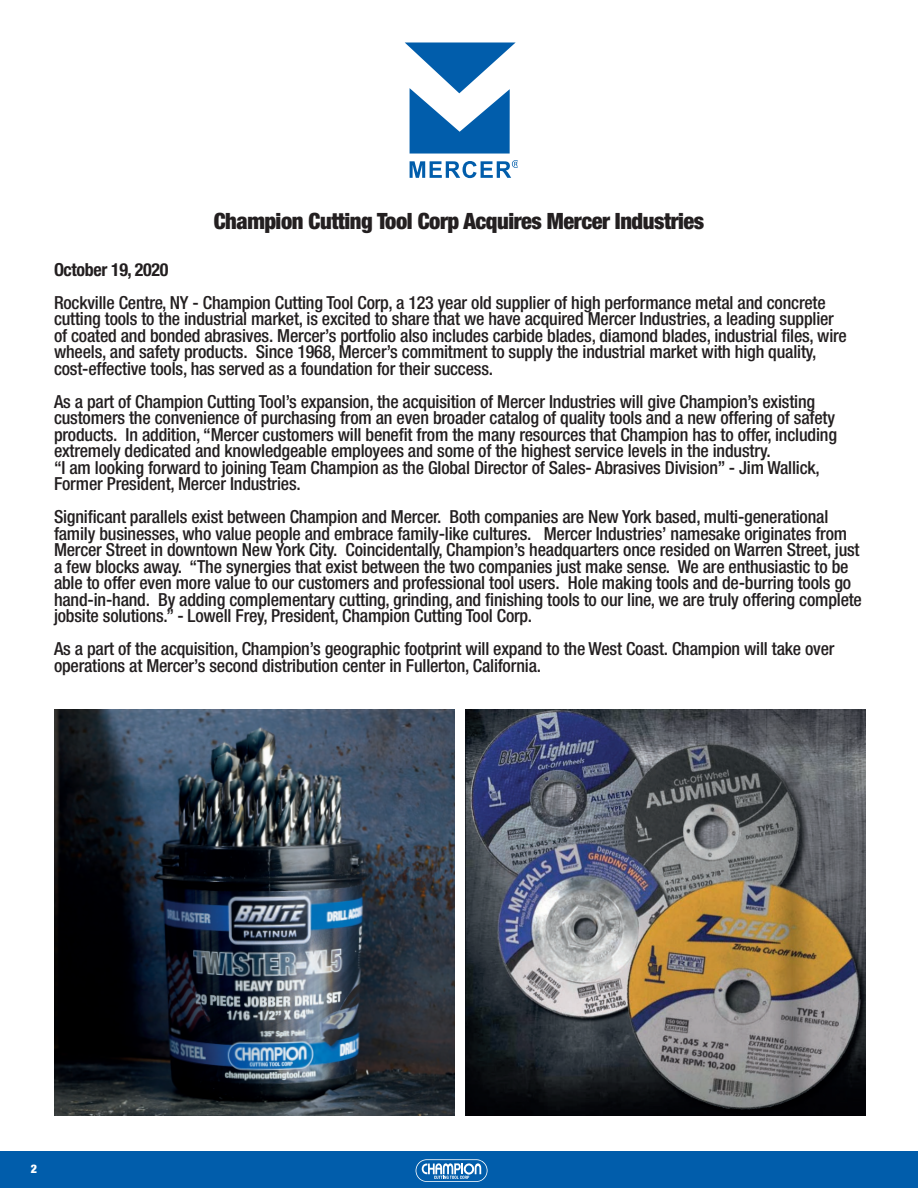
<style>
.page{position:relative;width:918px;height:1188px;background:#fff}
.page>*{position:absolute;margin:0;border:0;box-sizing:border-box;transform-origin:0 0}
.t1{font:900 condensed 22.5px "Helvetica Neue LT Std";letter-spacing:-.02em;color:#231f20}
.t2{font:500 condensed 18px/16.5px "Helvetica Neue LT Std";letter-spacing:-.01em;color:#231f20}
.t3{font:700 condensed 18px "Helvetica Neue LT Std";letter-spacing:-.02em;color:#231f20}
.t4{font:900 condensed 12px "Helvetica Neue";color:#fff}
</style>
<div class="page">
<div style="left:0;top:1152px;width:918px;height:36px;background:#015dab"></div>
<svg style="left:416px;top:1159px;width:72px;height:23px"></svg>
<img style="left:55px;top:710px;width:399px;height:406px">
<img style="left:465px;top:710px;width:400px;height:406px">
<svg style="left:405px;top:42px;width:111px;height:112px"></svg>
<svg style="left:410px;top:160px;width:108px;height:18px"></svg>
<p class="t1" style="left:214px;top:208px;width:492px">Champion Cutting Tool Corp Acquires Mercer Industries</p>
<p class="t3" style="left:54px;top:258px;width:116px">October 19, 2020</p>
<p class="t2" style="left:54px;top:294px;width:781px">Rockville Centre, NY - Champion Cutting Tool Corp, a 123 year old supplier of high performance metal and concrete cutting tools to the industrial market, is excited to share that we have acquired Mercer Industries, a leading supplier</p>
<p class="t2" style="left:54px;top:327px;width:794px">of coated and bonded abrasives. Mercer’s portfolio also includes carbide blades, diamond blades, industrial files, wire wheels, and safety products. Since 1968, Mercer’s commitment to supply the industrial market with high quality, cost-effective tools, has served as a foundation for their success.</p>
<p class="t2" style="left:54px;top:393px;width:784px">As a part of Champion Cutting Tool’s expansion, the acquisition of Mercer Industries will give Champion’s existing customers the convenience of purchasing from an even broader catalog of quality tools and a new offering of safety products. In addition, “Mercer customers will benefit from the many resources that Champion has to offer, including extremely dedicated and knowledgeable employees and some of the highest service levels in the industry.</p>
<p class="t2" style="left:54px;top:459px;width:767px">“I am looking forward to joining Team Champion as the Global Director of Sales- Abrasives Division” - Jim Wallick,</p>
<p class="t2" style="left:54px;top:475px;width:248px">Former President, Mercer Industries.</p>
<p class="t2" style="left:54px;top:508px;width:809px">Significant parallels exist between Champion and Mercer. Both companies are New York based, multi-generational family businesses, who value people and embrace family-like cultures. Mercer Industries’ namesake originates from Mercer Street in downtown New York City. Coincidentally, Champion’s headquarters once resided on Warren Street, just a few blocks away. “The synergies that exist between the two companies just make sense. We are enthusiastic to be able to offer even more value to our customers and professional tool users. Hole making tools and de-burring tools go hand-in-hand. By adding complementary cutting, grinding, and finishing tools to our line, we are truly offering complete jobsite solutions.” - Lowell Frey, President, Champion Cutting Tool Corp.</p>
<p class="t2" style="left:54px;top:640px;width:782px">As a part of the acquisition, Champion’s geographic footprint will expand to the West Coast. Champion will take over operations at Mercer’s second distribution center in Fullerton, California.</p>
<p class="t4" style="left:31px;top:1159px;width:8px">2</p>
</div>
